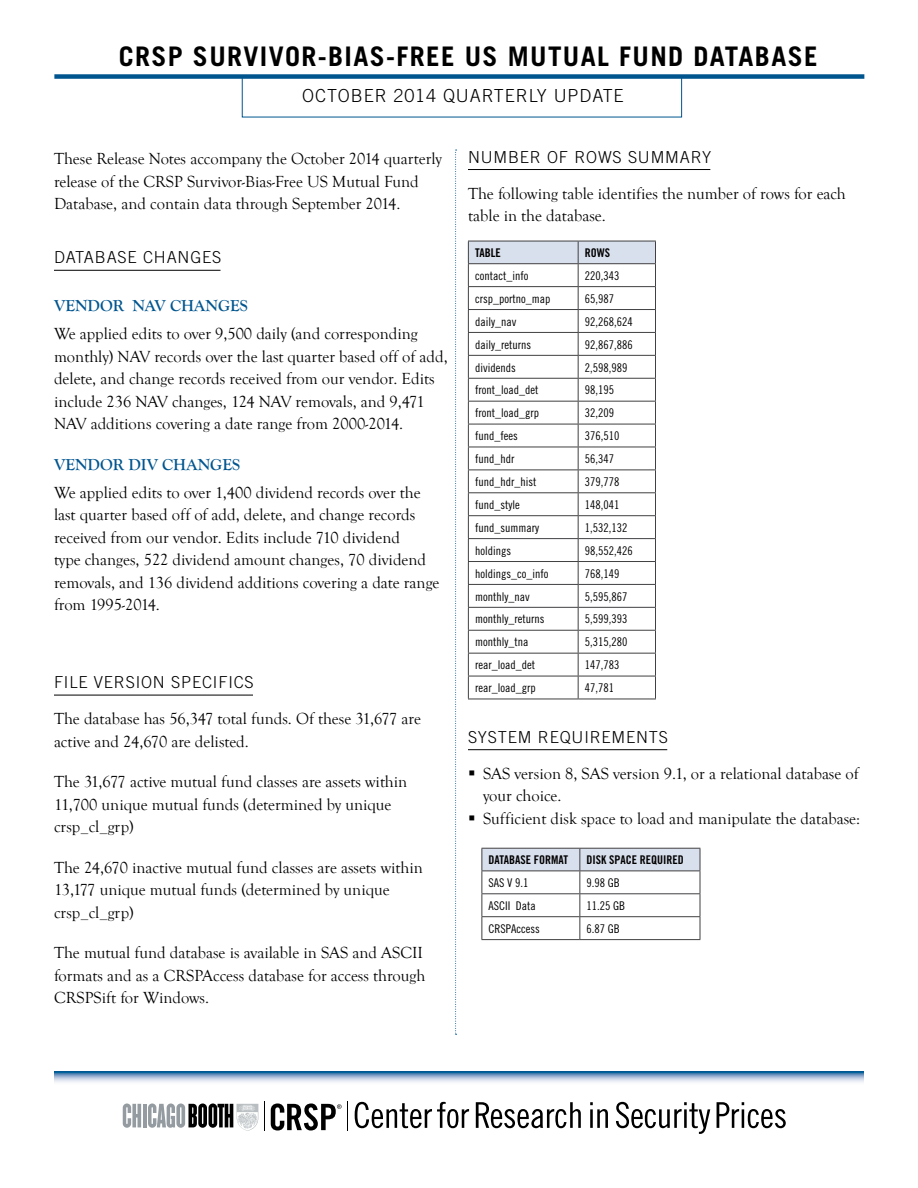
<style>
.page{position:relative;width:918px;height:1188px;background:#fff}
.page>*{position:absolute;margin:0;border:0;box-sizing:border-box;transform-origin:0 0}
.t1{font:700 27px "Trade Gothic";letter-spacing:.05em;color:#000}
.head1{font:300 18px "Trade Gothic";letter-spacing:.05em;color:#000}
.t2{font:16.5px/22.5px "Goudy Old Style T";color:#000}
.head2{font:300 16.5px "Trade Gothic";letter-spacing:.05em;color:#000}
.head3{font:700 16.5px "Goudy Old Style T";color:#00558f}
.Table1{font:12px "Trade Gothic Cond Eighteen";color:#000}
.Table_Header{font:12px "Trade Gothic Bold Cond Twenty";color:#000}
</style>
<div class="page">
<svg style="left:54px;top:1071px;width:810px;height:11px;background:#8aaccc"></svg>
<svg style="left:355px;top:1102px;width:114px;height:26px"></svg>
<svg style="left:476px;top:1102px;width:105px;height:26px"></svg>
<svg style="left:590px;top:1102px;width:18px;height:26px"></svg>
<svg style="left:616px;top:1102px;width:94px;height:32px"></svg>
<svg style="left:717px;top:1102px;width:69px;height:26px"></svg>
<hr style="left:264px;top:1101px;width:1px;height:30px;background:#000">
<svg style="left:271px;top:1103px;width:71px;height:28px"></svg>
<hr style="left:347px;top:1101px;width:1px;height:30px;background:#000">
<svg style="left:123px;top:1103px;width:18px;height:25px"></svg>
<hr style="left:143px;top:1104px;width:3px;height:23px;background:#949ca1">
<svg style="left:148px;top:1103px;width:110px;height:28px"></svg>
<div style="left:54px;top:74px;width:810px;height:5px;background:#00558f"></div>
<hr style="left:54px;top:270px;width:167px;height:1px;background:#000">
<hr style="left:54px;top:695px;width:199px;height:1px;background:#000">
<hr style="left:468px;top:169px;width:242px;height:1px;background:#000">
<hr style="left:468px;top:749px;width:199px;height:1px;background:#000">
<hr style="left:468px;top:699px;width:110px;height:1px;background:#414042">
<hr style="left:578px;top:699px;width:78px;height:1px;background:#414042">
<svg style="left:468px;top:241px;width:188px;height:458px"></svg>
<hr style="left:468px;top:263px;width:110px;height:1px;background:#414042">
<hr style="left:578px;top:263px;width:78px;height:1px;background:#414042">
<svg style="left:482px;top:848px;width:219px;height:91px"></svg>
<hr style="left:482px;top:939px;width:98px;height:1px;background:#414042">
<hr style="left:580px;top:939px;width:120px;height:1px;background:#414042">
<svg style="left:455px;top:150px;width:2px;height:885px"></svg>
<p class="t1" style="left:119px;top:40px;width:700px">CRSP SURVIVOR-BIAS-FREE US MUTUAL FUND DATABASE</p>
<p class="head1" style="left:302px;top:85px;width:192px">OCTOBER 2014 QUARTER</p>
<p class="head1" style="left:529px;top:85px;width:85px">LY UPDATE</p>
<p class="t2" style="left:54px;top:148px;width:390px">These Release Notes accompany the October 2014 quarterly release of the CRSP Survivor-Bias-Free US Mutual Fund<br>Database, and contain data through September 2014.</p>
<p class="head2" style="left:54px;top:248px;width:169px">DATABASE CHANGES</p>
<p class="head3" style="left:54px;top:297px;width:196px">VENDOR NAV CHANGES</p>
<p class="t2" style="left:54px;top:323px;width:395px">We applied edits to over 9,500 daily (and corresponding monthly) NAV records over the last quarter based off of add, delete, and change records received from our vendor. Edits include 236 NAV changes, 124 NAV removals, and 9,471<br>NAV additions covering a date range from 2000-2014.</p>
<p class="head3" style="left:54px;top:455px;width:188px">VENDOR DIV CHANGES</p>
<p class="t2" style="left:54px;top:481px;width:387px">We applied edits to over 1,400 dividend records over the last quarter based off of add, delete, and change records received from our vendor. Edits include 710 dividend<br>type changes, 522 dividend amount changes, 70 dividend removals, and 136 dividend additions covering a date range from 1995-2014.</p>
<p class="head2" style="left:54px;top:673px;width:201px">FILE VERSION SPECIFICS</p>
<p class="t2" style="left:54px;top:708px;width:368px">The database has 56,347 total funds. Of these 31,677 are active and 24,670 are delisted.</p>
<p class="t2" style="left:54px;top:771px;width:355px">The 31,677 active mutual fund classes are assets within<br>11,700 unique mutual funds (determined by unique crsp_cl_grp)</p>
<p class="t2" style="left:54px;top:856px;width:370px">The 24,670 inactive mutual fund classes are assets within<br>13,177 unique mutual funds (determined by unique crsp_cl_grp)</p>
<p class="t2" style="left:54px;top:942px;width:373px">The mutual fund database is available in SAS and ASCII formats and as a CRSPAccess database for access through<br>CRSPSift for Windows.</p>
<p class="head2" style="left:468px;top:147px;width:52px">NUMBER</p>
<p class="head2" style="left:547px;top:147px;width:166px">OF ROWS SUMMARY</p>
<p class="t2" style="left:468px;top:182px;width:379px">The following table identifies the number of rows for each table in the database.</p>
<p class="Table_Header" style="left:475px;top:245px;width:27px">TABLE</p>
<p class="Table_Header" style="left:585px;top:245px;width:27px">ROWS</p>
<p class="Table1" style="left:475px;top:268px;width:55px">contact_info</p>
<p class="Table1" style="left:585px;top:268px;width:36px">220,343</p>
<p class="Table1" style="left:475px;top:291px;width:77px">crsp_portno_map</p>
<p class="Table1" style="left:585px;top:291px;width:31px">65,987</p>
<p class="Table1" style="left:475px;top:314px;width:43px">daily_nav</p>
<p class="Table1" style="left:585px;top:314px;width:49px">92,268,624</p>
<p class="Table1" style="left:475px;top:337px;width:57px">daily_returns</p>
<p class="Table1" style="left:585px;top:337px;width:49px">92,867,886</p>
<p class="Table1" style="left:475px;top:360px;width:42px">dividends</p>
<p class="Table1" style="left:585px;top:360px;width:44px">2,598,989</p>
<p class="Table1" style="left:475px;top:383px;width:65px">front_load_det</p>
<p class="Table1" style="left:585px;top:383px;width:31px">98,195</p>
<p class="Table1" style="left:475px;top:406px;width:65px">front_load_grp</p>
<p class="Table1" style="left:585px;top:406px;width:31px">32,209</p>
<p class="Table1" style="left:475px;top:429px;width:44px">fund_fees</p>
<p class="Table1" style="left:585px;top:429px;width:36px">376,510</p>
<p class="Table1" style="left:475px;top:452px;width:41px">fund_hdr</p>
<p class="Table1" style="left:585px;top:452px;width:31px">56,347</p>
<p class="Table1" style="left:475px;top:475px;width:63px">fund_hdr_hist</p>
<p class="Table1" style="left:585px;top:475px;width:36px">379,778</p>
<p class="Table1" style="left:475px;top:498px;width:46px">fund_style</p>
<p class="Table1" style="left:585px;top:498px;width:36px">148,041</p>
<p class="Table1" style="left:475px;top:520px;width:65px">fund_summary</p>
<p class="Table1" style="left:585px;top:520px;width:44px">1,532,132</p>
<p class="Table1" style="left:475px;top:543px;width:37px">holdings</p>
<p class="Table1" style="left:585px;top:543px;width:49px">98,552,426</p>
<p class="Table1" style="left:475px;top:566px;width:75px">holdings_co_info</p>
<p class="Table1" style="left:585px;top:566px;width:36px">768,149</p>
<p class="Table1" style="left:475px;top:589px;width:56px">monthly_nav</p>
<p class="Table1" style="left:585px;top:589px;width:44px">5,595,867</p>
<p class="Table1" style="left:475px;top:612px;width:71px">monthly_returns</p>
<p class="Table1" style="left:585px;top:612px;width:44px">5,599,393</p>
<p class="Table1" style="left:475px;top:635px;width:55px">monthly_tna</p>
<p class="Table1" style="left:585px;top:635px;width:44px">5,315,280</p>
<p class="Table1" style="left:475px;top:658px;width:61px">rear_load_det</p>
<p class="Table1" style="left:585px;top:658px;width:36px">147,783</p>
<p class="Table1" style="left:475px;top:681px;width:62px">rear_load_grp</p>
<p class="Table1" style="left:585px;top:681px;width:31px">47,781</p>
<p class="head2" style="left:468px;top:727px;width:202px">SYSTEM REQUIREMENTS</p>
<p class="t2" style="left:483px;top:763px;width:377px">SAS version 8, SAS version 9.1, or a relational database of your choice.</p>
<p class="t2" style="left:483px;top:808px;width:379px">Sufficient disk space to load and manipulate the database:</p>
<p class="Table_Header" style="left:489px;top:853px;width:81px">DATABASE FORMAT</p>
<p class="Table_Header" style="left:587px;top:853px;width:99px">DISK SPACE REQUIRED</p>
<p class="Table1" style="left:489px;top:876px;width:41px">SAS V 9.1</p>
<p class="Table1" style="left:587px;top:876px;width:35px">9.98 GB</p>
<p class="Table1" style="left:489px;top:899px;width:49px">ASCII Data</p>
<p class="Table1" style="left:587px;top:899px;width:40px">11.25 GB</p>
<p class="Table1" style="left:489px;top:921px;width:53px">CRSPAccess</p>
<p class="Table1" style="left:587px;top:921px;width:35px">6.87 GB</p>
</div>
